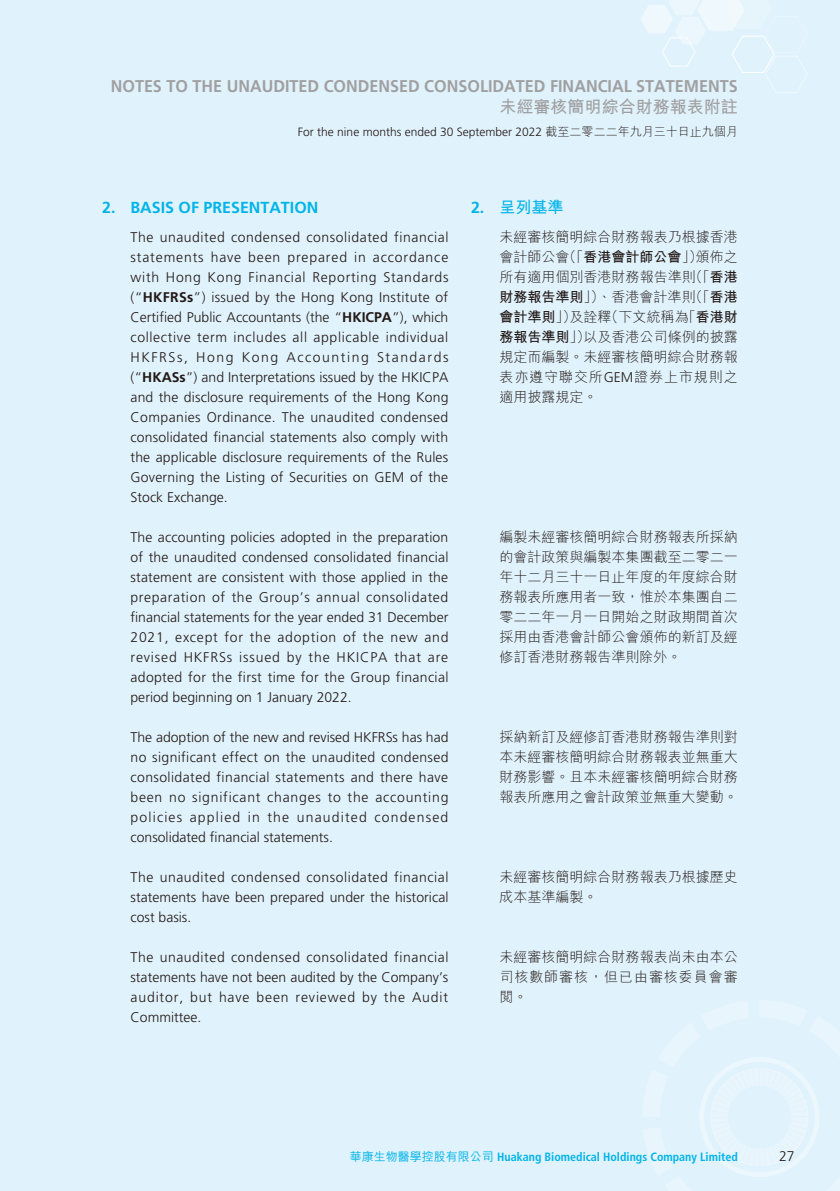
<style>
.page{position:relative;width:840px;height:1191px;background:#fff}
.page>*{position:absolute;margin:0;border:0;box-sizing:border-box;transform-origin:0 0}
.t1{font:700 17px "Frutiger LT Std";color:#a0a0a1;scale:.95 1}
.t2{font:700 17px "M Hei HK";color:#a0a0a1}
.t3{font:700 16px "Frutiger LT Std";color:#00b4e9}
.t4{font:700 16px "M Hei HK";color:#00b4e9}
.t5{font:300 14px/20px "Frutiger LT Std";letter-spacing:.005em;color:#231916;text-align:justify}
.t6{font:300 14px/20px "M Hei HK";color:#231916;text-align:justify}
.t7{font:300 12px "Frutiger LT Std";color:#231916}
.t8{font:700 condensed 12px "Frutiger LT Std";color:#00b4e9}
.s1{font-family:"M Hei HK"}
.s2{font-weight:700}
.s3{font-family:"Frutiger LT Std"}
.s4{font-family:"M Hei HK";font-weight:500;font-stretch:normal}
</style>
<div class="page">
<div style="left:0;top:0;width:839px;height:1191px;background:#e0f2fc"></div>
<svg style="left:641px;top:0;width:167px;height:93px"></svg>
<svg style="left:700px;top:1057px;width:119px;height:120px"></svg>
<p class="t1" style="left:111px;top:76px;width:661px">NOTES TO THE UNAUDITED CONDENSED CONSOLIDATED FINANCIAL STATEMENTS</p>
<p class="t2" style="left:499px;top:94px;width:239px">未經審核簡明綜合財務報表附註</p>
<p class="t7" style="left:298px;top:125px;width:441px">For the nine months ended 30 September 2022 <span class="s1">截至二零二二年九月三十日止九個月</span></p>
<p class="t3" style="left:102px;top:198px;width:217px">2. BASIS OF PRESENTATION</p>
<p class="t5" style="left:130px;top:227px;width:319px">The unaudited condensed consolidated financial statements have been prepared in accordance with Hong Kong Financial Reporting Standards (“<span class="s2">HKFRSs</span>”) issued by the Hong Kong Institute of Certified Public Accountants (the “<span class="s2">HKICPA</span>”), which collective term includes all applicable individual HKFRSs, Hong Kong Accounting Standards (“<span class="s2">HKASs</span>”) and Interpretations issued by the HKICPA and the disclosure requirements of the Hong Kong Companies Ordinance. The unaudited condensed consolidated financial statements also comply with the applicable disclosure requirements of the Rules Governing the Listing of Securities on GEM of the Stock Exchange.</p>
<p class="t5" style="left:130px;top:527px;width:319px">The accounting policies adopted in the preparation of the unaudited condensed consolidated financial statement are consistent with those applied in the preparation of the Group’s annual consolidated financial statements for the year ended 31 December 2021, except for the adoption of the new and revised HKFRSs issued by the HKICPA that are adopted for the first time for the Group financial period beginning on 1 January 2022.</p>
<p class="t5" style="left:130px;top:727px;width:319px">The adoption of the new and revised HKFRSs has had no significant effect on the unaudited condensed consolidated financial statements and there have been no significant changes to the accounting policies applied in the unaudited condensed consolidated financial statements.</p>
<p class="t5" style="left:130px;top:867px;width:319px">The unaudited condensed consolidated financial statements have been prepared under the historical cost basis.</p>
<p class="t5" style="left:130px;top:947px;width:319px">The unaudited condensed consolidated financial statements have not been audited by the Company’s auditor, but have been reviewed by the Audit Committee.</p>
<p class="t4" style="left:471px;top:195px;width:94px"><span class="s3">2.</span> 呈列基準</p>
<p class="t6" style="left:499px;top:226px;width:240px">未經審核簡明綜合財務報表乃根據香港會計師公會（「<span class="s2">香港會計師公會</span>」）頒佈之所有適用個別香港財務報告準則（「<span class="s2">香港財務報告準則</span>」）、香港會計準則（「<span class="s2">香港會計準則</span>」）及詮釋（下文統稱為「<span class="s2">香港財務報告準則</span>」）以及香港公司條例的披露規定而編製。未經審核簡明綜合財務報表亦遵守聯交所<span class="s3">GEM</span>證券上市規則之適用披露規定。</p>
<p class="t6" style="left:499px;top:526px;width:240px">編製未經審核簡明綜合財務報表所採納的會計政策與編製本集團截至二零二一年十二月三十一日止年度的年度綜合財務報表所應用者一致，惟於本集團自二零二二年一月一日開始之財政期間首次採用由香港會計師公會頒佈的新訂及經修訂香港財務報告準則除外。</p>
<p class="t6" style="left:499px;top:726px;width:240px">採納新訂及經修訂香港財務報告準則對本未經審核簡明綜合財務報表並無重大財務影響。且本未經審核簡明綜合財務報表所應用之會計政策並無重大變動。</p>
<p class="t6" style="left:499px;top:866px;width:240px">未經審核簡明綜合財務報表乃根據歷史成本基準編製。</p>
<p class="t6" style="left:499px;top:946px;width:240px">未經審核簡明綜合財務報表尚未由本公司核數師審核，但已由審核委員會審閱。</p>
<p class="t8" style="left:349px;top:1149px;width:389px"><span class="s4">華康生物醫學控股有限公司</span> Huakang Biomedical Holdings Company Limited</p>
<p class="t5" style="left:778px;top:1146px;width:17px">27</p>
</div>
